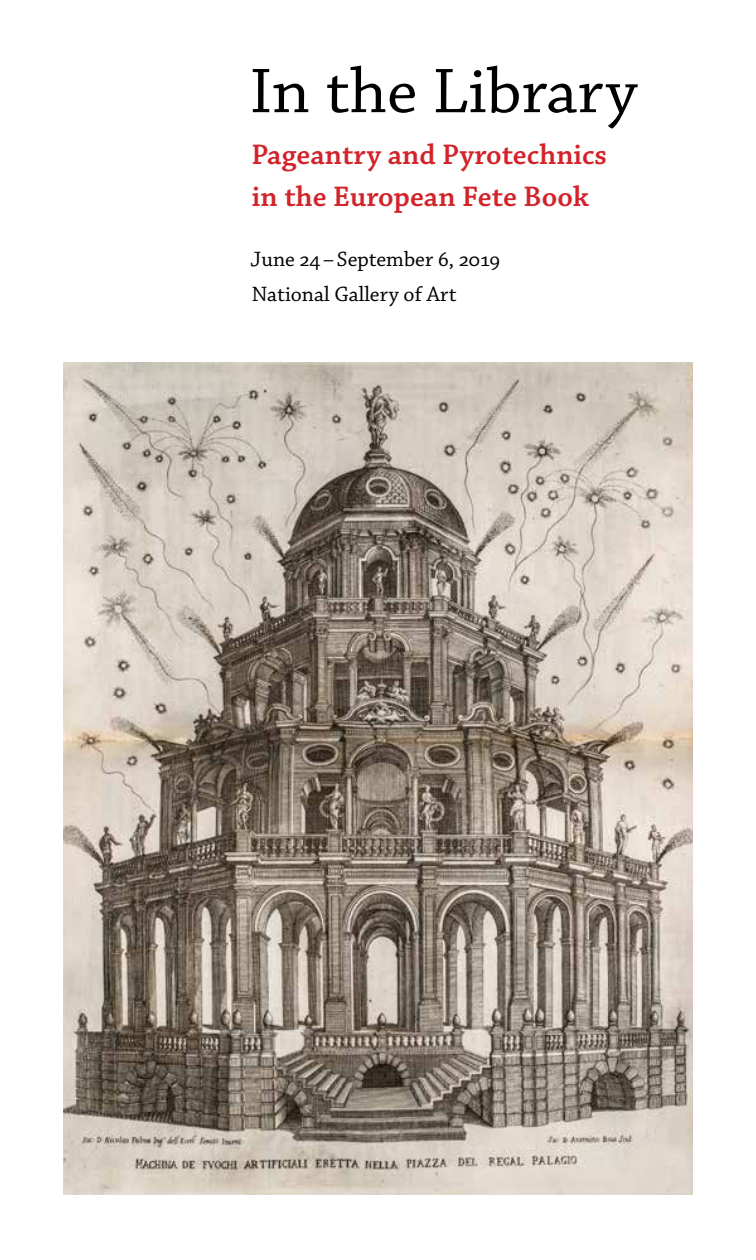
<style>
.page{position:relative;width:756px;height:1260px;background:#fff}
.page>*{position:absolute;margin:0;border:0;box-sizing:border-box;transform-origin:0 0}
.t1{font:66.5px "Chaparral Pro";color:#000}
.t2{font:600 29.75px/42px "Chaparral Pro";color:#d2232a}
.t3{font:21.88px/35px "Chaparral Pro";color:#000}
</style>
<div class="page">
<img style="left:63px;top:362px;width:630px;height:833px">
<h1 class="t1" style="left:250px;top:54px;width:389px">In the Library</h1>
<p class="t2" style="left:251px;top:135px;width:357px">Pageantry and Pyrotechnics in the European Fete Book</p>
<p class="t3" style="left:251px;top:243px;width:251px">June 24 –September 6, 2019<br>National Gallery of Art</p>
</div>
